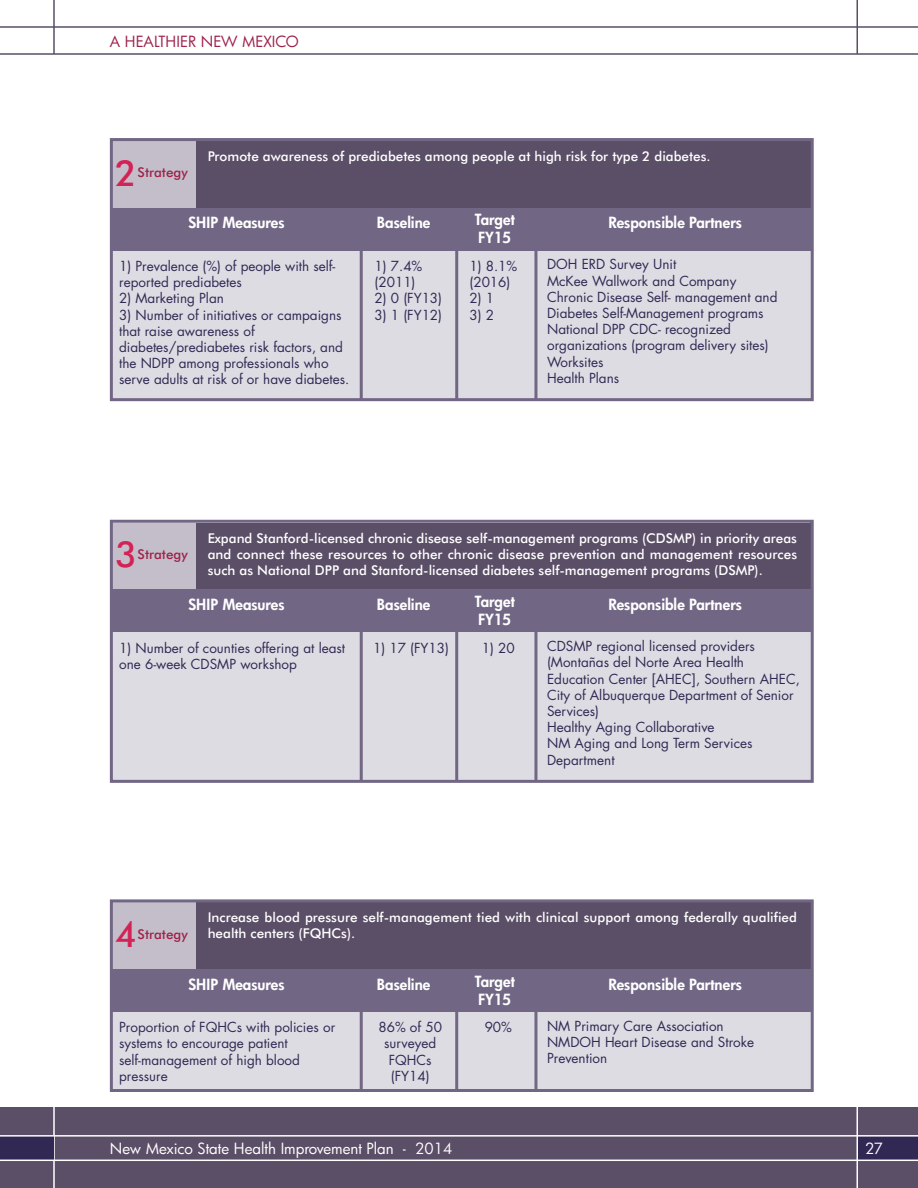
<style>
.page{position:relative;width:918px;height:1188px;background:#fff}
.page>*{position:absolute;margin:0;border:0;box-sizing:border-box;transform-origin:0 0}
.t1{font:500 36px "Futura BT";color:#d32356}
.t2{font:800 15px/18px "Futura";color:#fff}
.t3{font:15px "Futura";color:#fff}
.t4{font:15px "Futura";color:#9f2349}
.t5{font:13.5px/16.2px "Futura Std";color:#312954}
.t6{font:500 13.5px/16.2px "Futura BT";color:#fff;text-align:justify}
.t7{font:500 13.5px "Futura BT";color:#9f2349}
</style>
<div class="page">
<div style="left:112px;top:621px;width:701px;height:159px;background:#dedce3"></div>
<div style="left:0;top:1107px;width:918px;height:81px;background:#5b4e67"></div>
<div style="left:857px;top:1136px;width:61px;height:24px;background:#312954"></div>
<hr style="left:857px;top:1105px;width:1px;height:83px;background:#fff">
<hr style="left:857px;top:0;width:1px;height:54px;background:#5b4e67">
<hr style="left:53px;top:1105px;width:2px;height:83px;background:#fff">
<hr style="left:53px;top:0;width:2px;height:54px;background:#5b4e67">
<div style="left:0;top:1136px;width:54px;height:25px;background:#312954"></div>
<hr style="left:0;top:1160px;width:918px;height:1px;background:#fff">
<hr style="left:0;top:1135px;width:918px;height:2px;background:#fff">
<hr style="left:0;top:53px;width:918px;height:2px;background:#5b4e67">
<hr style="left:0;top:26px;width:918px;height:2px;background:#5b4e67">
<div style="left:112px;top:239px;width:701px;height:159px;background:#dedce3"></div>
<div style="left:112px;top:141px;width:85px;height:68px;background:#c4becb"></div>
<div style="left:196px;top:141px;width:617px;height:68px;background:#5b4e67"></div>
<div style="left:112px;top:208px;width:701px;height:42px;background:#716684"></div>
<hr style="left:360px;top:237px;width:3px;height:163px;background:#716684">
<hr style="left:455px;top:237px;width:3px;height:162px;background:#716684">
<hr style="left:534px;top:237px;width:3px;height:163px;background:#716684">
<div style="left:112px;top:523px;width:85px;height:67px;background:#c4becb"></div>
<div style="left:196px;top:523px;width:617px;height:67px;background:#5b4e67"></div>
<div style="left:112px;top:590px;width:701px;height:42px;background:#716684"></div>
<hr style="left:360px;top:619px;width:3px;height:163px;background:#716684">
<hr style="left:455px;top:619px;width:3px;height:162px;background:#716684">
<hr style="left:534px;top:619px;width:3px;height:162px;background:#716684">
<div style="left:112px;top:1000px;width:701px;height:90px;background:#dedce3"></div>
<div style="left:112px;top:902px;width:85px;height:68px;background:#c4becb"></div>
<div style="left:196px;top:902px;width:617px;height:68px;background:#5b4e67"></div>
<div style="left:112px;top:970px;width:701px;height:42px;background:#716684"></div>
<hr style="left:360px;top:998px;width:3px;height:93px;background:#716684">
<hr style="left:455px;top:998px;width:3px;height:92px;background:#716684">
<hr style="left:534px;top:998px;width:3px;height:92px;background:#716684">
<div style="left:110px;top:138px;width:704px;height:263px;border:3px solid #716684"></div>
<div style="left:110px;top:520px;width:704px;height:263px;border:3px solid #716684"></div>
<div style="left:110px;top:899px;width:704px;height:193px;border:3px solid #716684"></div>
<p class="t4" style="left:110px;top:33px;width:191px">A HEALTHIER NEW MEXICO</p>
<h1 class="t1" style="left:115px;top:152px;width:23px">2</h1>
<p class="t7" style="left:138px;top:165px;width:52px">Strategy</p>
<p class="t6" style="left:208px;top:148px;width:504px">Promote awareness of prediabetes among people at high risk for type 2 diabetes.</p>
<p class="t2" style="left:188px;top:214px;width:98px">SHIP M easures</p>
<p class="t2" style="left:377px;top:214px;width:55px">Baseline</p>
<p class="t2" style="left:475px;top:211px;width:42px">Target<br>FY15</p>
<p class="t2" style="left:609px;top:214px;width:135px">Responsible Partners</p>
<p class="t5" style="left:119px;top:259px;width:218px">1) Prevalence (%) of people with self&shy;reported prediabetes</p>
<p class="t5" style="left:119px;top:291px;width:106px">2) Marketing Plan</p>
<p class="t5" style="left:119px;top:308px;width:232px">3) Number of initiatives or campaigns that raise awareness of diabetes/prediabetes risk factors, and the NDPP among professionals who serve adults at risk of or have diabetes.</p>
<p class="t5" style="left:547px;top:258px;width:232px">DOH ERD Survey Unit<br>McKee Wallwork and Company<br>Chronic Disease Self- management and<br>Diabetes Self-Management programs<br>National DPP CDC- recognized organizations (program delivery sites)<br>Worksites<br>Health Plans</p>
<p class="t5" style="left:375px;top:259px;width:49px">1) 7.4% (2011)</p>
<p class="t5" style="left:375px;top:291px;width:69px">2) 0 (FY13)</p>
<p class="t5" style="left:375px;top:308px;width:69px">3) 1 (FY12)</p>
<p class="t5" style="left:469px;top:259px;width:49px">1) 8.1% (2016)</p>
<p class="t5" style="left:469px;top:291px;width:26px">2) 1</p>
<p class="t5" style="left:469px;top:308px;width:26px">3) 2</p>
<p class="t6" style="left:208px;top:530px;width:591px">Expand Stanford-licensed chronic disease self-management programs (CDSMP) in priority areas and connect these resources to other chronic disease prevention and management resources such as National DPP and Stanford-licensed diabetes self-management programs (DSMP).</p>
<p class="t2" style="left:188px;top:596px;width:98px">SHIP M easures</p>
<p class="t2" style="left:377px;top:596px;width:55px">Baseline</p>
<p class="t2" style="left:475px;top:593px;width:42px">Target<br>FY15</p>
<p class="t2" style="left:609px;top:596px;width:135px">Responsible Partners</p>
<p class="t5" style="left:119px;top:641px;width:228px">1) Number of counties offering at least one 6-week CDSMP workshop</p>
<p class="t5" style="left:373px;top:641px;width:77px">1) 17 (FY13)</p>
<p class="t5" style="left:482px;top:641px;width:34px">1) 20</p>
<p class="t5" style="left:547px;top:639px;width:254px">CDSMP regional licensed providers (Montañas del Norte Area Health<br>Education Center [AHEC], Southern AHEC,<br>City of Albuquerque Department of Senior<br>Services)<br>Healthy Aging Collaborative<br>NM Aging and Long Term Services<br>Department</p>
<h1 class="t1" style="left:115px;top:534px;width:23px">3</h1>
<p class="t7" style="left:138px;top:547px;width:52px">Strategy</p>
<p class="t6" style="left:208px;top:910px;width:591px">Increase blood pressure self-management tied with clinical support among federally qualified health centers (FQHCs).</p>
<p class="t2" style="left:188px;top:976px;width:98px">SHIP M easures</p>
<p class="t2" style="left:377px;top:976px;width:55px">Baseline</p>
<p class="t2" style="left:475px;top:973px;width:42px">Target<br>FY15</p>
<p class="t2" style="left:609px;top:976px;width:135px">Responsible Partners</p>
<p class="t5" style="left:119px;top:1020px;width:218px">Proportion of FQHCs with policies or systems to encourage patient self-management of high blood pressure</p>
<p class="t5" style="left:378px;top:1020px;width:65px;text-align:center">86% of 50 surveyed<br>FQHCs (FY14)</p>
<p class="t5" style="left:485px;top:1020px;width:29px">90%</p>
<p class="t5" style="left:547px;top:1019px;width:209px">NM Primary Care Association<br>NMDOH Heart Disease and Stroke<br>Prevention</p>
<h1 class="t1" style="left:115px;top:913px;width:23px">4</h1>
<p class="t7" style="left:138px;top:926px;width:52px">Strategy</p>
<p class="t3" style="left:110px;top:1140px;width:344px">New Mexico State Health Improvement Plan - 2014</p>
<p class="t3" style="left:865px;top:1140px;width:19px">27</p>
</div>
